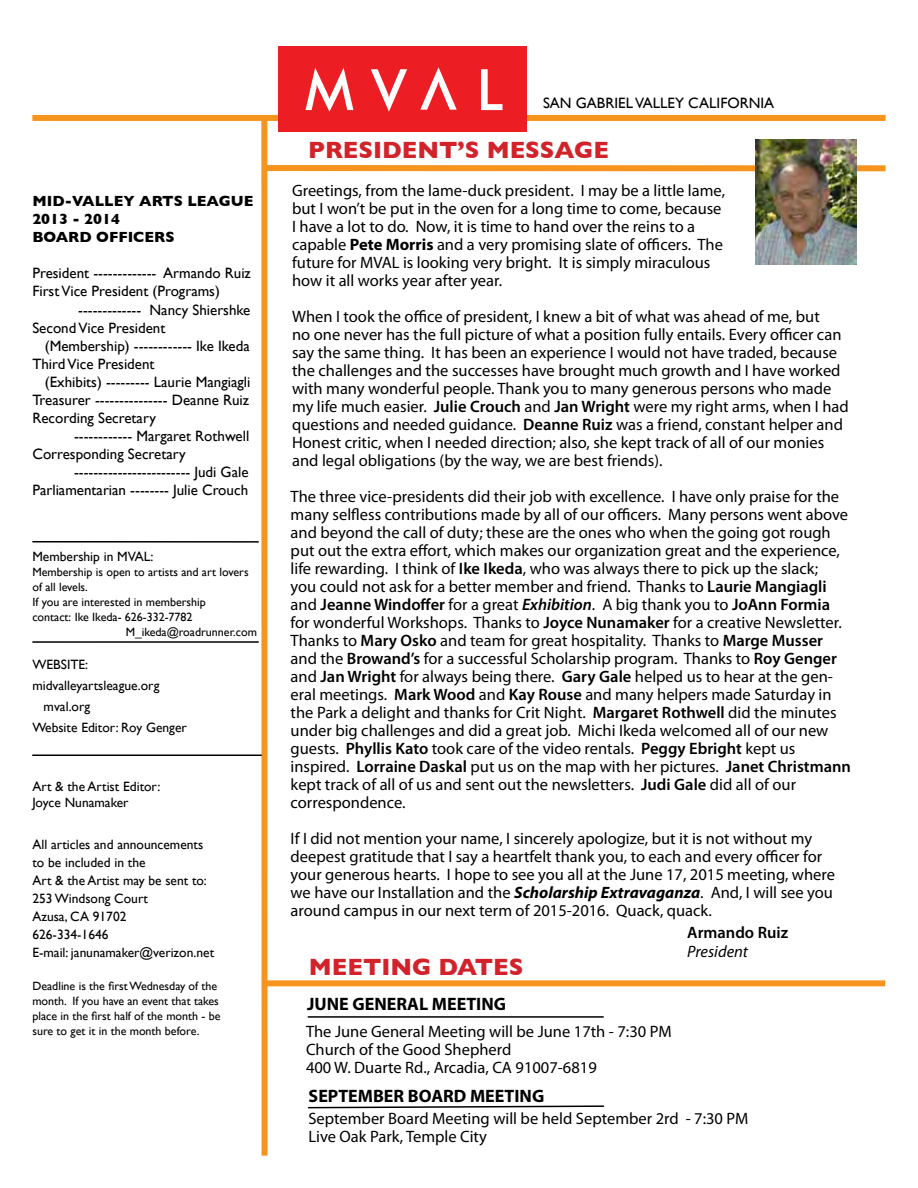
<style>
.page{position:relative;width:918px;height:1188px;background:#fff}
.page>*{position:absolute;margin:0;border:0;box-sizing:border-box;transform-origin:0 0}
.t1{font:700 24px "Gill Sans";color:#d2232a}
.t2{font:700 18px "Myriad Pro";color:#000}
.t3{font:16.5px/18px "Myriad Pro";color:#000}
.t4{font:600 16.5px "Myriad Pro";color:#000}
.t5{font:italic 16.5px "Myriad Pro";color:#000}
.t6{font:15px/18px "Gill Sans";color:#000}
.t7{font:700 15px/18px "Gill Sans";color:#000}
.t8{font:13.5px/18px "Gill Sans";color:#000}
.t9{font:12px/15px "Gill Sans";color:#000}
.s1{font-weight:700}
.s2{font-weight:600}
.s3{font-weight:600;font-style:italic}
.s4{font-weight:700;font-style:italic}
</style>
<div class="page">
<div style="left:32px;top:115px;width:252px;height:6px;background:#f7941e"></div>
<div style="left:438px;top:115px;width:448px;height:6px;background:#f7941e"></div>
<div style="left:261px;top:116px;width:7px;height:1040px;background:#f7941e"></div>
<div style="left:278px;top:47px;width:248px;height:85px;background:#ed1d24"></div>
<svg style="left:306px;top:68px;width:47px;height:44px"></svg>
<svg style="left:371px;top:69px;width:36px;height:43px"></svg>
<svg style="left:481px;top:69px;width:22px;height:41px"></svg>
<svg style="left:420px;top:67px;width:37px;height:43px"></svg>
<hr style="left:32px;top:541px;width:227px;height:2px;background:#000">
<hr style="left:32px;top:641px;width:227px;height:2px;background:#000">
<hr style="left:32px;top:754px;width:230px;height:2px;background:#000">
<div style="left:264px;top:165px;width:622px;height:6px;background:#f7941e"></div>
<div style="left:265px;top:980px;width:620px;height:6px;background:#f7941e"></div>
<hr style="left:308px;top:1016px;width:295px;height:2px;background:#000">
<svg style="left:307px;top:1105px;width:298px;height:4px"></svg>
<img style="left:756px;top:140px;width:100px;height:124px">
<p class="t7" style="left:32px;top:192px;width:223px">MID-VALLEY ARTS LEAGUE<br>2013 - 2014<br>BOARD OFFICERS</p>
<p class="t6" style="left:32px;top:263px;width:220px">President ------------- Armando Ruiz<br>First Vice President (Programs)</p>
<p class="t6" style="left:32px;top:301px;width:220px;text-indent:46px">------------- Nancy Shiershke<br>Second Vice President</p>
<p class="t6" style="left:32px;top:337px;width:219px;text-indent:13px">(Membership) ------------ Ike Ikeda<br>Third Vice President</p>
<p class="t6" style="left:32px;top:373px;width:220px;text-align:justify;text-indent:13px">(Exhibits) --------- Laurie Mangiagli Treasurer --------------- Deanne Ruiz Recording Secretary</p>
<p class="t6" style="left:32px;top:427px;width:218px;text-indent:42px">------------ Margaret Rothwell<br>Corresponding Secretary</p>
<p class="t6" style="left:32px;top:463px;width:218px;text-align:right">------------------------ Judi Gale<br>Parliamentarian -------- Julie Crouch</p>
<p class="t8" style="left:32px;top:547px;width:123px">Membership in MVAL:</p>
<p class="t9" style="left:32px;top:564px;width:218px">Membership is open to artists and art lovers</p>
<p class="t9" style="left:32px;top:579px;width:57px">of all levels.</p>
<p class="t9" style="left:32px;top:594px;width:175px">If you are interested in membership</p>
<p class="t9" style="left:32px;top:609px;width:162px">contact: Ike Ikeda- 626-332-7782</p>
<p class="t9" style="left:126px;top:624px;width:133px">M_ikeda@roadrunner.com</p>
<p class="t8" style="left:32px;top:655px;width:57px">WEBSITE:</p>
<p class="t8" style="left:32px;top:676px;width:129px">midvalleyartsleague.org</p>
<p class="t8" style="left:44px;top:697px;width:48px">mval.org</p>
<p class="t8" style="left:32px;top:718px;width:156px">Website Editor: Roy Genger</p>
<p class="t8" style="left:32px;top:778px;width:130px;line-height:16.5px">Art &amp; the Artist Editor:<br>Joyce Nunamaker</p>
<p class="t8" style="left:32px;top:835px;width:183px">All articles and announcements to be included in the<br>Art &amp; the Artist may be sent to:<br>253 Windsong Court<br>Azusa, CA 91702<br>626-334-1646<br>E-mail: janunamaker@verizon.net</p>
<p class="t9" style="left:32px;top:978px;width:190px">Deadline is the first Wednesday of the month. If you have an event that takes place in the first half of the month - be sure to get it in the month before.</p>
<p class="t6" style="left:543px;top:94px;width:233px">SAN GABRIEL VALLEY CALIFORNIA</p>
<h1 class="t1" style="left:308px;top:136px;width:302px">PRESIDENT’S MESSAGE</h1>
<p class="t3" style="left:292px;top:181px;width:434px">Greetings, from the lame-duck president. I may be a little lame, but I won’t be put in the oven for a long time to come, because I have a lot to do. Now, it is time to hand over the reins to a capable <span class="s1">Pete Morris</span> and a very promising slate of officers. The future for MVAL is looking very bright. It is simply miraculous how it all works year after year.</p>
<p class="t3" style="left:292px;top:307px;width:558px">When I took the office of president, I knew a bit of what was ahead of me, but<br>no one never has the full picture of what a position fully entails. Every officer can say the same thing. It has been an experience I would not have traded, because the challenges and the successes have brought much growth and I have worked with many wonderful people. Thank you to many generous persons who made my life much easier. <span class="s2">Julie Crouch</span> and <span class="s2">Jan Wright</span> were my right arms, when I had questions and needed guidance. <span class="s2">Deanne Ruiz</span> was a friend, constant helper and Honest critic, when I needed direction; also, she kept track of all of our monies and legal obligations (by the way, we are best friends).</p>
<p class="t3" style="left:291px;top:487px;width:562px">The three vice-presidents did their job with excellence. I have only praise for the many selfless contributions made by all of our officers. Many persons went above and beyond the call of duty; these are the ones who when the going got rough put out the extra effort, which makes our organization great and the experience, life rewarding. I think of <span class="s2">Ike Ikeda</span>, who was always there to pick up the slack;<br>you could not ask for a better member and friend. Thanks to <span class="s2">Laurie Mangiagli </span>and <span class="s2">Jeanne Windoffer</span> for a great <span class="s3">Exhibition</span>. A big thank you to <span class="s2">JoAnn Formia </span>for wonderful Workshops. Thanks to <span class="s2">Joyce Nunamaker</span> for a creative Newsletter.<br>Thanks to <span class="s2">Mary Osko</span> and team for great hospitality. Thanks to <span class="s2">Marge Musser </span>and the <span class="s2">Browand’s</span> for a successful Scholarship program. Thanks to <span class="s2">Roy Genger </span>and <span class="s2">Jan Wright</span> for always being there. <span class="s2">Gary Gale</span> helped us to hear at the gen&shy;eral meetings. <span class="s2">Mark Wood</span> and <span class="s2">Kay Rouse</span> and many helpers made Saturday in the Park a delight and thanks for Crit Night. <span class="s2">Margaret Rothwell</span> did the minutes under big challenges and did a great job. Michi Ikeda welcomed all of our new guests. <span class="s2">Phyllis Kato</span> took care of the video rentals. <span class="s2">Peggy Ebright</span> kept us inspired. <span class="s2">Lorraine Daskal</span> put us on the map with her pictures. <span class="s2">Janet Christmann </span>kept track of all of us and sent out the newsletters. <span class="s2">Judi Gale</span> did all of our correspondence.</p>
<p class="t3" style="left:291px;top:829px;width:546px">If I did not mention your name, I sincerely apologize, but it is not without my deepest gratitude that I say a heartfelt thank you, to each and every officer for your generous hearts. I hope to see you all at the June 17, 2015 meeting, where we have our Installation and the <span class="s4">Scholarship Extravaganza</span>. And, I will see you around campus in our next term of 2015-2016. Quack, quack.</p>
<p class="t4" style="left:687px;top:922px;width:102px">Armando Ruiz</p>
<p class="t5" style="left:687px;top:942px;width:62px">President</p>
<h1 class="t1" style="left:309px;top:952px;width:216px">MEETING DATES</h1>
<p class="t2" style="left:307px;top:992px;width:200px">JUNE GENERAL MEETING</p>
<p class="t3" style="left:306px;top:1022px;width:367px">The June General Meeting will be June 17th - 7:30 PM<br>Church of the Good Shepherd<br>400 W. Duarte Rd., Arcadia, CA 91007-6819</p>
<p class="t2" style="left:309px;top:1085px;width:237px">SEPTEMBER BOARD MEETING</p>
<p class="t3" style="left:308px;top:1109px;width:442px">September Board Meeting will be held September 2rd - 7:30 PM<br>Live Oak Park, Temple City</p>
</div>
